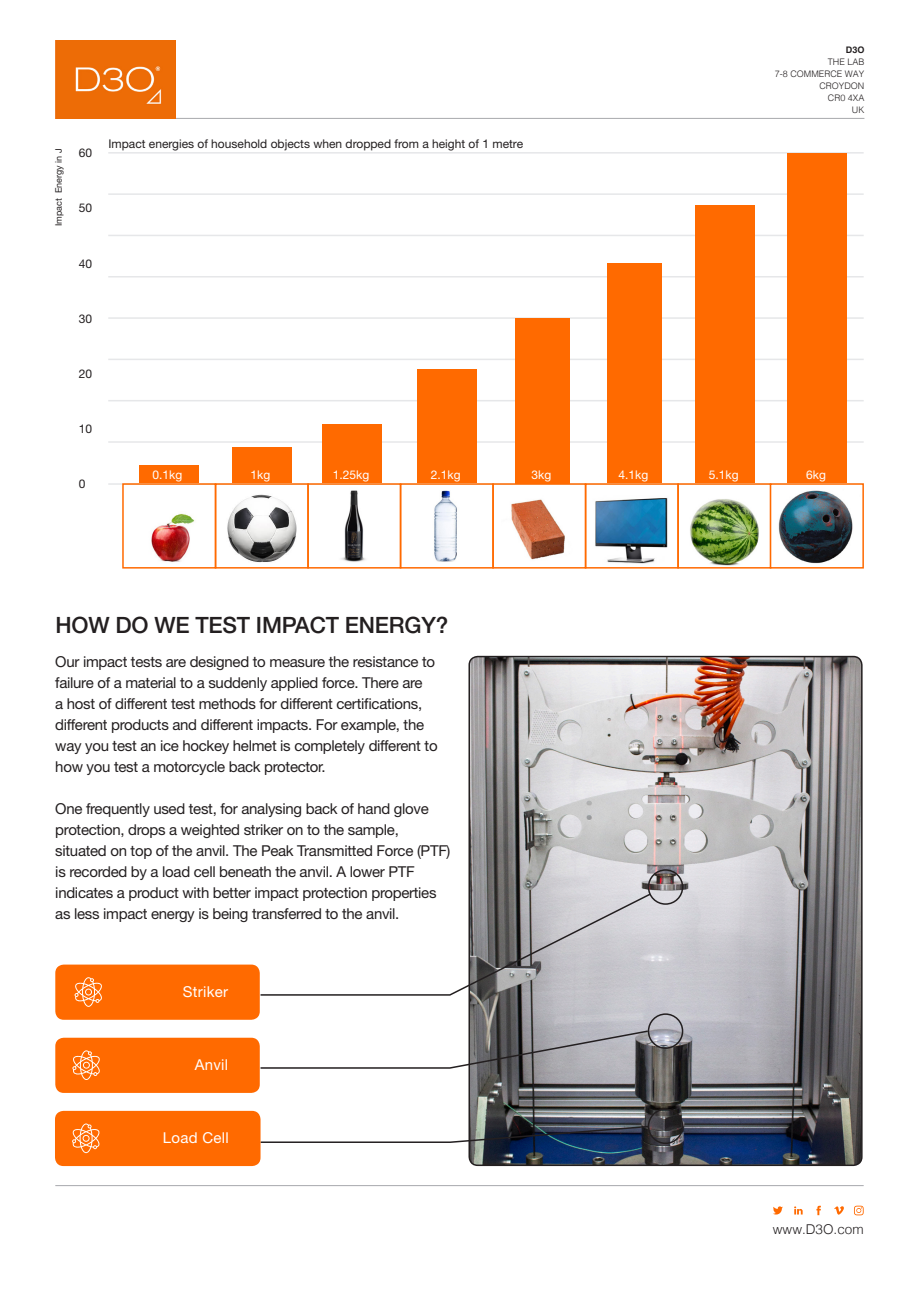
<style>
.page{position:relative;width:919px;height:1289px;background:#fff}
.page>*{position:absolute;margin:0;border:0;box-sizing:border-box;transform-origin:0 0}
.t1{font:500 22.5px "Helvetica Neue LT Std";letter-spacing:-.01em;color:#231f20}
.t2{font:15px/21px "Helvetica Neue LT Std";letter-spacing:-.02em;color:#231f20}
.t3{font:15px "Helvetica Neue LT Std";letter-spacing:.02em;color:#fff}
.t4{font:300 13.5px "Helvetica";color:#231f20}
.t5{font:12px "Helvetica Neue LT Std";color:#231f20}
.t6{font:12px "Helvetica Neue LT Std";color:#fff}
.t7{font:300 9px/12px "Helvetica";color:#231f20;text-align:right}
.t8{font:9px "Helvetica Neue LT Std";color:#231f20}
.t9{font:700 9px "Helvetica";color:#231f20}
</style>
<div class="page">
<hr style="left:55px;top:118px;width:809px;height:1px;background:#a8a9ad">
<hr style="left:55px;top:1185px;width:808px;height:1px;background:#a8a9ad">
<svg style="left:794px;top:1206px;width:8px;height:8px"></svg>
<svg style="left:773px;top:1206px;width:9px;height:8px"></svg>
<svg style="left:816px;top:1205px;width:4px;height:10px"></svg>
<svg style="left:834px;top:1206px;width:9px;height:8px"></svg>
<svg style="left:854px;top:1205px;width:9px;height:10px"></svg>
<img style="left:55px;top:40px;width:120px;height:78px">
<hr style="left:108px;top:483px;width:755px;height:2px;background:#e6e7e9">
<img style="left:151px;top:513px;width:44px;height:49px">
<div style="left:122px;top:483px;width:94px;height:85px;border:2px solid #ff6a00"></div>
<img style="left:511px;top:499px;width:54px;height:61px">
<div style="left:492px;top:483px;width:94px;height:85px;border:2px solid #ff6a00"></div>
<img style="left:341px;top:490px;width:25px;height:72px">
<div style="left:307px;top:483px;width:94px;height:85px;border:2px solid #ff6a00"></div>
<img style="left:690px;top:499px;width:69px;height:66px">
<div style="left:677px;top:483px;width:94px;height:85px;border:2px solid #ff6a00"></div>
<img style="left:227px;top:494px;width:70px;height:69px">
<div style="left:215px;top:483px;width:94px;height:85px;border:2px solid #ff6a00"></div>
<img style="left:595px;top:498px;width:73px;height:66px">
<div style="left:584px;top:483px;width:94px;height:85px;border:2px solid #ff6a00"></div>
<img style="left:434px;top:490px;width:23px;height:71px">
<div style="left:400px;top:483px;width:94px;height:85px;border:2px solid #ff6a00"></div>
<img style="left:778px;top:490px;width:75px;height:74px">
<div style="left:769px;top:483px;width:94px;height:85px;border:2px solid #ff6a00"></div>
<hr style="left:108px;top:441px;width:755px;height:2px;background:#e6e7e9">
<hr style="left:108px;top:400px;width:755px;height:1px;background:#e6e7e9">
<hr style="left:108px;top:358px;width:755px;height:2px;background:#e6e7e9">
<hr style="left:108px;top:317px;width:755px;height:2px;background:#e6e7e9">
<hr style="left:108px;top:276px;width:755px;height:1px;background:#e6e7e9">
<hr style="left:108px;top:235px;width:755px;height:1px;background:#e6e7e9">
<hr style="left:108px;top:193px;width:755px;height:2px;background:#e6e7e9">
<hr style="left:108px;top:152px;width:755px;height:2px;background:#e6e7e9">
<div style="left:140px;top:465px;width:59px;height:18px;background:#ff6a00"></div>
<div style="left:232px;top:447px;width:60px;height:36px;background:#ff6a00"></div>
<div style="left:322px;top:424px;width:60px;height:59px;background:#ff6a00"></div>
<div style="left:417px;top:369px;width:60px;height:114px;background:#ff6a00"></div>
<div style="left:514px;top:318px;width:55px;height:165px;background:#ff6a00"></div>
<div style="left:607px;top:263px;width:54px;height:220px;background:#ff6a00"></div>
<div style="left:695px;top:205px;width:59px;height:278px;background:#ff6a00"></div>
<div style="left:787px;top:154px;width:59px;height:329px;background:#ff6a00"></div>
<img style="left:469px;top:658px;width:392px;height:507px">
<div style="left:468px;top:655px;width:394px;height:510px;border:2px solid #231f20;border-radius:9px"></div>
<div style="left:647px;top:869px;width:36px;height:35px;border:2px solid #231f20;border-radius:50%"></div>
<div style="left:647px;top:1013px;width:36px;height:35px;border:2px solid #231f20;border-radius:50%"></div>
<div style="left:647px;top:1108px;width:36px;height:35px;border:2px solid #231f20;border-radius:50%"></div>
<svg style="left:260px;top:892px;width:392px;height:104px"></svg>
<svg style="left:260px;top:1124px;width:389px;height:19px"></svg>
<svg style="left:260px;top:1029px;width:389px;height:40px"></svg>
<div style="left:55px;top:964px;width:205px;height:55px;background:#ff6a00;border-radius:9px"></div>
<svg style="left:75px;top:977px;width:27px;height:29px"></svg>
<div style="left:55px;top:1037px;width:205px;height:55px;background:#ff6a00;border-radius:9px"></div>
<svg style="left:72px;top:1050px;width:28px;height:29px"></svg>
<div style="left:55px;top:1110px;width:205px;height:55px;background:#ff6a00;border-radius:9px"></div>
<svg style="left:72px;top:1123px;width:28px;height:30px"></svg>
<p class="t8" style="left:53px;top:226px;width:79px;rotate:-90deg">Impact Energy in J</p>
<p class="t5" style="left:79px;top:146px;width:15px">60</p>
<p class="t5" style="left:79px;top:201px;width:15px">50</p>
<p class="t5" style="left:79px;top:256px;width:15px">40</p>
<p class="t5" style="left:108px;top:136px;width:416px">Impact energies of household objects when dropped from a height of 1 metre</p>
<p class="t5" style="left:79px;top:311px;width:15px">30</p>
<p class="t9" style="left:845px;top:43px;width:20px">D3O</p>
<p class="t7" style="left:774px;top:55px;width:91px">THE LAB<br>7-8 COMMERCE WAY<br>CROYDON<br>CR0 4XA<br>UK</p>
<p class="t5" style="left:79px;top:366px;width:15px">20</p>
<p class="t5" style="left:79px;top:422px;width:15px">10</p>
<p class="t5" style="left:79px;top:477px;width:8px">0</p>
<p class="t6" style="left:152px;top:467px;width:31px">0.1kg</p>
<p class="t6" style="left:250px;top:467px;width:21px">1kg</p>
<p class="t6" style="left:333px;top:467px;width:38px">1.25kg</p>
<p class="t6" style="left:431px;top:467px;width:31px">2.1kg</p>
<p class="t6" style="left:531px;top:467px;width:21px">3kg</p>
<p class="t6" style="left:618px;top:467px;width:31px">4.1kg</p>
<p class="t6" style="left:708px;top:467px;width:31px">5.1kg</p>
<p class="t6" style="left:806px;top:467px;width:21px">6kg</p>
<p class="t1" style="left:55px;top:611px;width:394px">HOW DO WE TEST IMPACT ENERGY?</p>
<p class="t2" style="left:55px;top:650px;width:384px">Our impact tests are designed to measure the resistance to failure of a material to a suddenly applied force. There are<br>a host of different test methods for different certifications, different products and different impacts. For example, the way you test an ice hockey helmet is completely different to how you test a motorcycle back protector.</p>
<p class="t2" style="left:55px;top:797px;width:396px">One frequently used test, for analysing back of hand glove protection, drops a weighted striker on to the sample, situated on top of the anvil. The Peak Transmitted Force (PTF) is recorded by a load cell beneath the anvil. A lower PTF indicates a product with better impact protection properties as less impact energy is being transferred to the anvil.</p>
<p class="t3" style="left:183px;top:982px;width:47px">Striker</p>
<p class="t3" style="left:195px;top:1055px;width:35px">Anvil</p>
<p class="t3" style="left:163px;top:1128px;width:68px">Load Cell</p>
<p class="t4" style="left:772px;top:1217px;width:92px">www.D3O.com</p>
</div>
